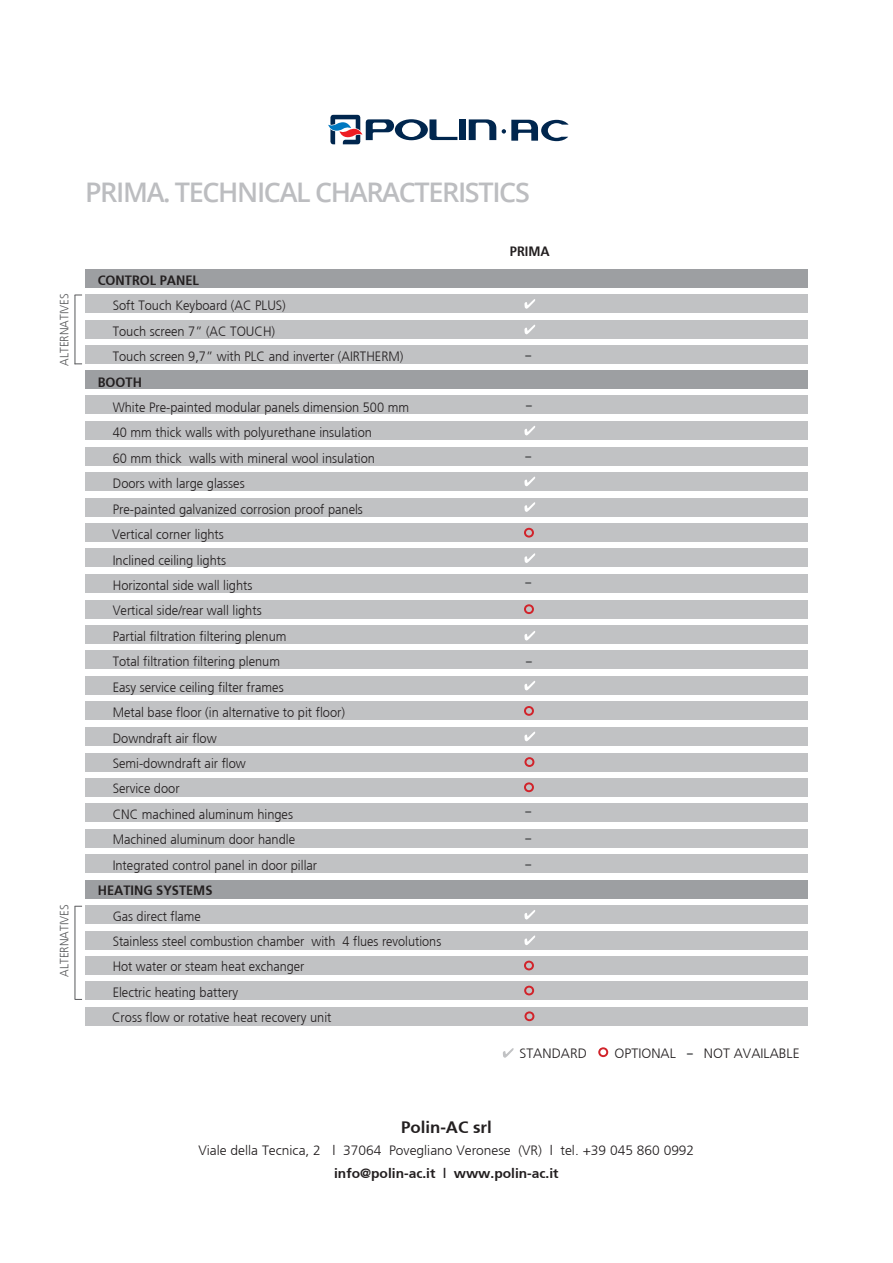
<style>
.page{position:relative;width:893px;height:1263px;background:#fff}
.page>*{position:absolute;margin:0;border:0;box-sizing:border-box;transform-origin:0 0}
.t1{font:600 27px "Open Sans";letter-spacing:-.05em;color:#bcbdc0}
.titoletto_maiuscolo{font:300 22.5px "Frutiger";color:#57585a}
.Titoletto{font:700 16.5px "Frutiger";color:#231f20}
.Corpo_testo_ok{font:300 13.5px "Frutiger";color:#231f20;scale:.95 1}
.Corpo_testo_ok-2{font:300 13.5px "Frutiger";color:#231f20;scale:.94 1}
.Corpo_testo{font:300 13.5px "Frutiger";color:#231f20}
.Corpo_testo_ok-3{font:700 13.5px "Frutiger";color:#231f20;scale:.95 1}
.Corpo_testo-2{font:700 13.5px "Frutiger";color:#231f20}
.Corpo_testo_ok-4{font:300 13.5px "Frutiger";color:#231f20}
.titoletto_maiuscolo-2{font:300 12px "Frutiger";color:#57585a;scale:.95 1}
</style>
<div class="page">
<div style="left:85px;top:269px;width:723px;height:19px;background:#9d9fa2"></div>
<div style="left:85px;top:370px;width:723px;height:19px;background:#9d9fa2"></div>
<div style="left:85px;top:295px;width:723px;height:18px;background:#c1c2c4"></div>
<div style="left:85px;top:320px;width:723px;height:19px;background:#c1c2c4"></div>
<div style="left:85px;top:472px;width:723px;height:19px;background:#c1c2c4"></div>
<div style="left:85px;top:498px;width:723px;height:18px;background:#c1c2c4"></div>
<div style="left:85px;top:523px;width:723px;height:19px;background:#c1c2c4"></div>
<div style="left:85px;top:727px;width:723px;height:19px;background:#c1c2c4"></div>
<div style="left:85px;top:701px;width:723px;height:19px;background:#c1c2c4"></div>
<div style="left:85px;top:905px;width:723px;height:19px;background:#c1c2c4"></div>
<div style="left:85px;top:931px;width:723px;height:19px;background:#c1c2c4"></div>
<div style="left:85px;top:956px;width:723px;height:19px;background:#c1c2c4"></div>
<div style="left:85px;top:981px;width:723px;height:19px;background:#c1c2c4"></div>
<div style="left:85px;top:345px;width:723px;height:19px;background:#c1c2c4"></div>
<div style="left:85px;top:549px;width:723px;height:18px;background:#c1c2c4"></div>
<div style="left:85px;top:574px;width:723px;height:19px;background:#c1c2c4"></div>
<div style="left:85px;top:600px;width:723px;height:18px;background:#c1c2c4"></div>
<div style="left:85px;top:778px;width:723px;height:18px;background:#c1c2c4"></div>
<div style="left:85px;top:753px;width:723px;height:18px;background:#c1c2c4"></div>
<div style="left:85px;top:803px;width:723px;height:19px;background:#c1c2c4"></div>
<div style="left:85px;top:1007px;width:723px;height:18px;background:#c1c2c4"></div>
<div style="left:85px;top:396px;width:723px;height:18px;background:#c1c2c4"></div>
<div style="left:85px;top:421px;width:723px;height:19px;background:#c1c2c4"></div>
<div style="left:85px;top:447px;width:723px;height:18px;background:#c1c2c4"></div>
<div style="left:85px;top:625px;width:723px;height:19px;background:#c1c2c4"></div>
<div style="left:85px;top:829px;width:723px;height:18px;background:#c1c2c4"></div>
<div style="left:85px;top:651px;width:723px;height:18px;background:#c1c2c4"></div>
<div style="left:85px;top:854px;width:723px;height:19px;background:#c1c2c4"></div>
<div style="left:85px;top:676px;width:723px;height:19px;background:#c1c2c4"></div>
<div style="left:85px;top:880px;width:723px;height:19px;background:#9d9fa2"></div>
<svg style="left:503px;top:1048px;width:10px;height:10px"></svg>
<svg style="left:598px;top:1047px;width:10px;height:10px"></svg>
<svg style="left:524px;top:706px;width:10px;height:10px"></svg>
<svg style="left:524px;top:528px;width:10px;height:9px"></svg>
<svg style="left:524px;top:604px;width:10px;height:10px"></svg>
<svg style="left:524px;top:757px;width:10px;height:10px"></svg>
<svg style="left:524px;top:1011px;width:10px;height:10px"></svg>
<svg style="left:524px;top:477px;width:11px;height:9px"></svg>
<svg style="left:524px;top:426px;width:11px;height:9px"></svg>
<svg style="left:524px;top:502px;width:11px;height:10px"></svg>
<svg style="left:524px;top:681px;width:11px;height:9px"></svg>
<svg style="left:524px;top:910px;width:11px;height:9px"></svg>
<svg style="left:524px;top:935px;width:11px;height:10px"></svg>
<svg style="left:524px;top:299px;width:11px;height:10px"></svg>
<svg style="left:524px;top:325px;width:11px;height:9px"></svg>
<hr style="left:75px;top:906px;width:1px;height:93px;background:#57585a">
<hr style="left:75px;top:295px;width:1px;height:69px;background:#57585a">
<svg style="left:524px;top:553px;width:11px;height:10px"></svg>
<svg style="left:524px;top:631px;width:11px;height:9px"></svg>
<svg style="left:524px;top:732px;width:11px;height:9px"></svg>
<svg style="left:524px;top:782px;width:10px;height:10px"></svg>
<svg style="left:524px;top:961px;width:10px;height:9px"></svg>
<svg style="left:524px;top:986px;width:10px;height:9px"></svg>
<svg style="left:469px;top:119px;width:27px;height:21px"></svg>
<svg style="left:328px;top:115px;width:129px;height:29px"></svg>
<div style="left:459px;top:119px;width:7px;height:21px;background:#00264e"></div>
<svg style="left:502px;top:120px;width:67px;height:21px"></svg>
<p class="titoletto_maiuscolo-2" style="left:57px;top:366px;width:78px;rotate:-90deg">ALTERNATIVES</p>
<p class="titoletto_maiuscolo-2" style="left:57px;top:977px;width:78px;rotate:-90deg">ALTERNATIVES</p>
<p class="t1" style="left:85px;top:174px;width:446px">PRIMA. TECHNICAL CHARACTERISTICS</p>
<p class="Corpo_testo_ok-3" style="left:98px;top:272px;width:108px">CONTROL PANEL</p>
<p class="Corpo_testo_ok" style="left:113px;top:298px;width:184px">Soft Touch Keyboard (AC PLUS)</p>
<p class="Corpo_testo_ok" style="left:113px;top:323px;width:173px">Touch screen 7” (AC TOUCH)</p>
<p class="Corpo_testo_ok" style="left:113px;top:349px;width:308px">Touch screen 9,7” with PLC and inverter (AIRTHERM)</p>
<p class="Corpo_testo_ok-3" style="left:98px;top:374px;width:48px">BOOTH</p>
<p class="Corpo_testo_ok" style="left:113px;top:400px;width:314px">White Pre-painted modular panels dimension 500 mm</p>
<p class="Corpo_testo_ok" style="left:113px;top:425px;width:275px">40 mm thick walls with polyurethane insulation</p>
<p class="Corpo_testo_ok" style="left:113px;top:450px;width:278px">60 mm thick walls with mineral wool insulation</p>
<p class="Corpo_testo_ok" style="left:113px;top:476px;width:140px">Doors with large glasses</p>
<p class="Corpo_testo_ok" style="left:113px;top:501px;width:265px">Pre-painted galvanized corrosion proof panels</p>
<p class="Corpo_testo_ok" style="left:112px;top:527px;width:119px">Vertical corner lights</p>
<p class="Corpo_testo_ok" style="left:113px;top:552px;width:121px">Inclined ceiling lights</p>
<p class="Corpo_testo_ok" style="left:113px;top:578px;width:149px">Horizontal side wall lights</p>
<p class="Corpo_testo_ok" style="left:113px;top:603px;width:158px">Vertical side/rear wall lights</p>
<p class="Corpo_testo_ok" style="left:113px;top:628px;width:184px">Partial filtration filtering plenum</p>
<p class="Corpo_testo_ok" style="left:113px;top:654px;width:178px">Total filtration filtering plenum</p>
<p class="Corpo_testo_ok" style="left:113px;top:679px;width:181px">Easy service ceiling filter frames</p>
<p class="Corpo_testo_ok" style="left:113px;top:705px;width:246px">Metal base floor (in alternative to pit floor)</p>
<p class="Corpo_testo_ok" style="left:113px;top:730px;width:111px">Downdraft air flow</p>
<p class="Corpo_testo_ok" style="left:113px;top:756px;width:142px">Semi-downdraft air flow</p>
<p class="Corpo_testo_ok" style="left:113px;top:781px;width:72px">Service door</p>
<p class="Corpo_testo_ok" style="left:113px;top:806px;width:191px">CNC machined aluminum hinges</p>
<p class="Corpo_testo_ok" style="left:113px;top:832px;width:194px">Machined aluminum door handle</p>
<p class="Corpo_testo_ok" style="left:113px;top:857px;width:217px">Integrated control panel in door pillar</p>
<p class="Corpo_testo_ok-3" style="left:98px;top:882px;width:122px">HEATING SYSTEMS</p>
<p class="Corpo_testo_ok-2" style="left:113px;top:908px;width:95px">Gas direct flame</p>
<p class="Corpo_testo_ok-2" style="left:113px;top:934px;width:351px">Stainless steel combustion chamber with 4 flues revolutions</p>
<p class="Corpo_testo_ok-2" style="left:113px;top:959px;width:206px">Hot water or steam heat exchanger</p>
<p class="Corpo_testo_ok" style="left:113px;top:984px;width:133px">Electric heating battery</p>
<p class="Corpo_testo_ok" style="left:112px;top:1010px;width:232px">Cross flow or rotative heat recovery unit</p>
<p class="Corpo_testo_ok-3" style="left:510px;top:243px;width:43px">PRIMA</p>
<p class="titoletto_maiuscolo" style="left:524px;top:341px;width:9px">-</p>
<p class="titoletto_maiuscolo" style="left:525px;top:391px;width:9px">-</p>
<p class="titoletto_maiuscolo" style="left:524px;top:442px;width:9px">-</p>
<p class="titoletto_maiuscolo" style="left:524px;top:568px;width:9px">-</p>
<p class="titoletto_maiuscolo" style="left:525px;top:648px;width:9px">-</p>
<p class="titoletto_maiuscolo" style="left:524px;top:798px;width:9px">-</p>
<p class="titoletto_maiuscolo" style="left:524px;top:824px;width:9px">-</p>
<p class="titoletto_maiuscolo" style="left:524px;top:850px;width:9px">-</p>
<p class="Corpo_testo_ok-4" style="left:520px;top:1046px;width:69px">STANDARD</p>
<p class="Corpo_testo_ok-4" style="left:615px;top:1046px;width:63px">OPTIONAL</p>
<p class="Corpo_testo_ok-4" style="left:704px;top:1046px;width:97px">NOT AVAILABLE</p>
<p class="titoletto_maiuscolo" style="left:686px;top:1040px;width:9px">-</p>
<p class="Titoletto" style="left:401px;top:1117px;width:92px">Polin-AC srl</p>
<p class="Corpo_testo" style="left:198px;top:1143px;width:497px">Viale della Tecnica, 2 | 37064 Povegliano Veronese (VR) | tel. +39 045 860 0992</p>
<p class="Corpo_testo-2" style="left:334px;top:1165px;width:226px">info@polin-ac.it | www.polin-ac.it</p>
</div>
